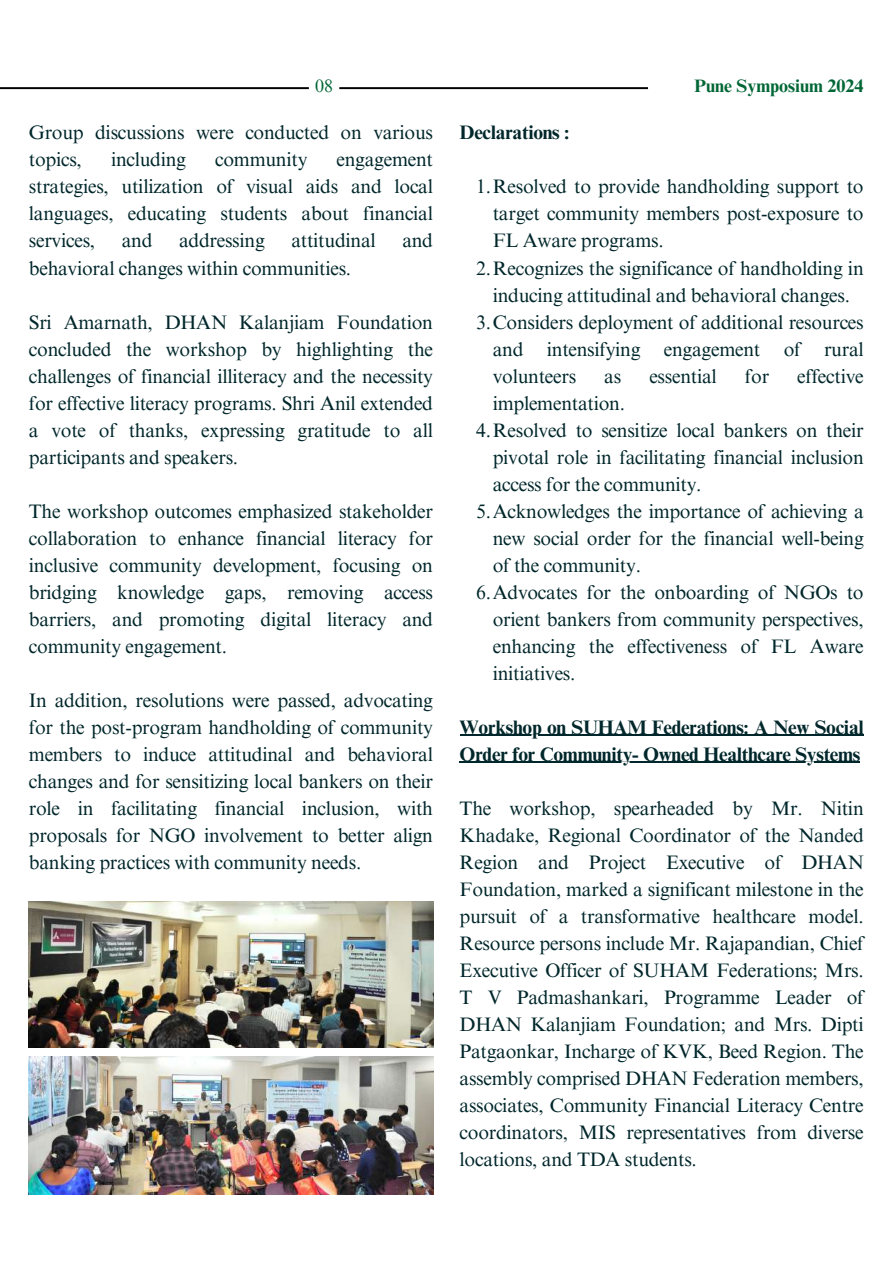
<style>
.page{position:relative;width:893px;height:1264px;background:#fff}
.page>*{position:absolute;margin:0;border:0;box-sizing:border-box;transform-origin:0 0}
.t1{font:19.5px/27px "Times NRMT Pro";letter-spacing:-.015em;color:#00272b;text-align:justify}
.t2{font:700 19.5px/27px "Times NRMT Pro";letter-spacing:-.015em;color:#00272b}
.t3{font:700 18px "Times NRMT Pro";color:#006635}
.t4{font:18px "Times NRMT Pro";color:#006635}
</style>
<div class="page">
<svg style="left:0;top:87px;width:648px;height:2px"></svg>
<img style="left:29px;top:901px;width:404px;height:146px">
<img style="left:29px;top:1056px;width:404px;height:138px">
<hr style="left:459px;top:734px;width:404px;height:2px;background:#00272b">
<hr style="left:459px;top:761px;width:401px;height:2px;background:#00272b">
<p class="t4" style="left:315px;top:79px;width:20px">08</p>
<p class="t3" style="left:694px;top:79px;width:171px">Pune Symposium 2024</p>
<p class="t1" style="left:29px;top:122px;width:405px">Group discussions were conducted on various topics,</p>
<p class="t2" style="left:459px;top:122px;width:111px">Declarations :</p>
<p class="t1" style="left:476px;top:176px;width:389px">1.Resolved to provide handholding support to</p>
<p class="t1" style="left:492px;top:203px;width:372px">target community members post-exposure to</p>
<p class="t1" style="left:492px;top:230px;width:172px">FL Aware programs.</p>
<p class="t1" style="left:476px;top:257px;width:389px">2.Recognizes the significance of handholding in</p>
<p class="t1" style="left:492px;top:284px;width:359px">inducing attitudinal and behavioral changes.</p>
<p class="t1" style="left:476px;top:311px;width:389px">3.Considers deployment of additional resources</p>
<p class="t1" style="left:492px;top:338px;width:372px">and intensifying engagement of rural</p>
<p class="t1" style="left:492px;top:365px;width:85px">volunteers</p>
<p class="t1" style="left:604px;top:365px;width:18px">as</p>
<p class="t1" style="left:649px;top:365px;width:69px">essential</p>
<p class="t1" style="left:744px;top:365px;width:26px">for</p>
<p class="t1" style="left:797px;top:365px;width:68px">effective</p>
<p class="t1" style="left:492px;top:392px;width:134px">implementation.</p>
<p class="t1" style="left:476px;top:419px;width:389px">4.Resolved to sensitize local bankers on their</p>
<p class="t1" style="left:492px;top:446px;width:372px">pivotal role in facilitating financial inclusion</p>
<p class="t1" style="left:492px;top:473px;width:210px">access for the community.</p>
<p class="t1" style="left:476px;top:500px;width:389px">5.Acknowledges the importance of achieving a</p>
<p class="t1" style="left:492px;top:527px;width:372px">new social order for the financial well-being</p>
<p class="t1" style="left:492px;top:554px;width:150px">of the community.</p>
<p class="t1" style="left:476px;top:581px;width:389px">6.Advocates for the onboarding of NGOs to</p>
<p class="t1" style="left:492px;top:608px;width:372px">orient bankers from community perspectives,</p>
<p class="t1" style="left:492px;top:635px;width:372px">enhancing the effectiveness of FL Aware</p>
<p class="t1" style="left:492px;top:662px;width:84px">initiatives.</p>
<p class="t2" style="left:459px;top:716px;width:405px">Workshop on SUHAM Federations: A New Social<br>Order for Community- Owned Healthcare Systems</p>
<p class="t1" style="left:459px;top:797px;width:405px">The workshop, spearheaded by Mr. Nitin Khadake, Regional Coordinator of the Nanded Region and Project Executive of DHAN Foundation, marked a significant milestone in the pursuit of a transformative healthcare model.<br>Resource persons include Mr. Rajapandian, Chief Executive Officer of SUHAM Federations; Mrs.<br>T V Padmashankari, Programme Leader of DHAN Kalanjiam Foundation; and Mrs. Dipti Patgaonkar, Incharge of KVK, Beed Region. The assembly comprised DHAN Federation members, associates, Community Financial Literacy Centre coordinators, MIS representatives from diverse locations, and TDA students.</p>
<p class="t1" style="left:111px;top:149px;width:76px">including</p>
<p class="t1" style="left:215px;top:149px;width:94px">community</p>
<p class="t1" style="left:29px;top:149px;width:405px;text-indent:307px">engagement strategies, utilization of visual aids and local languages, educating students about financial services,</p>
<p class="t1" style="left:122px;top:230px;width:32px">and</p>
<p class="t1" style="left:179px;top:230px;width:87px">addressing</p>
<p class="t1" style="left:291px;top:230px;width:86px">attitudinal</p>
<p class="t1" style="left:402px;top:230px;width:32px">and</p>
<p class="t1" style="left:29px;top:257px;width:324px">behavioral changes within communities.</p>
<p class="t1" style="left:29px;top:311px;width:405px">Sri Amarnath, DHAN Kalanjiam Foundation concluded the workshop by highlighting the challenges of financial illiteracy and the necessity for effective literacy programs. Shri Anil extended a vote of thanks, expressing gratitude to all participants and speakers.</p>
<p class="t1" style="left:29px;top:500px;width:405px">The workshop outcomes emphasized stakeholder collaboration to enhance financial literacy for inclusive community development, focusing on bridging knowledge gaps, removing access barriers, and promoting digital literacy and community engagement.</p>
<p class="t1" style="left:29px;top:689px;width:405px">In addition, resolutions were passed, advocating for the post-program handholding of community members to induce attitudinal and behavioral changes and for sensitizing local bankers on their role in facilitating financial inclusion, with proposals for NGO involvement to better align banking practices with community needs.</p>
</div>
